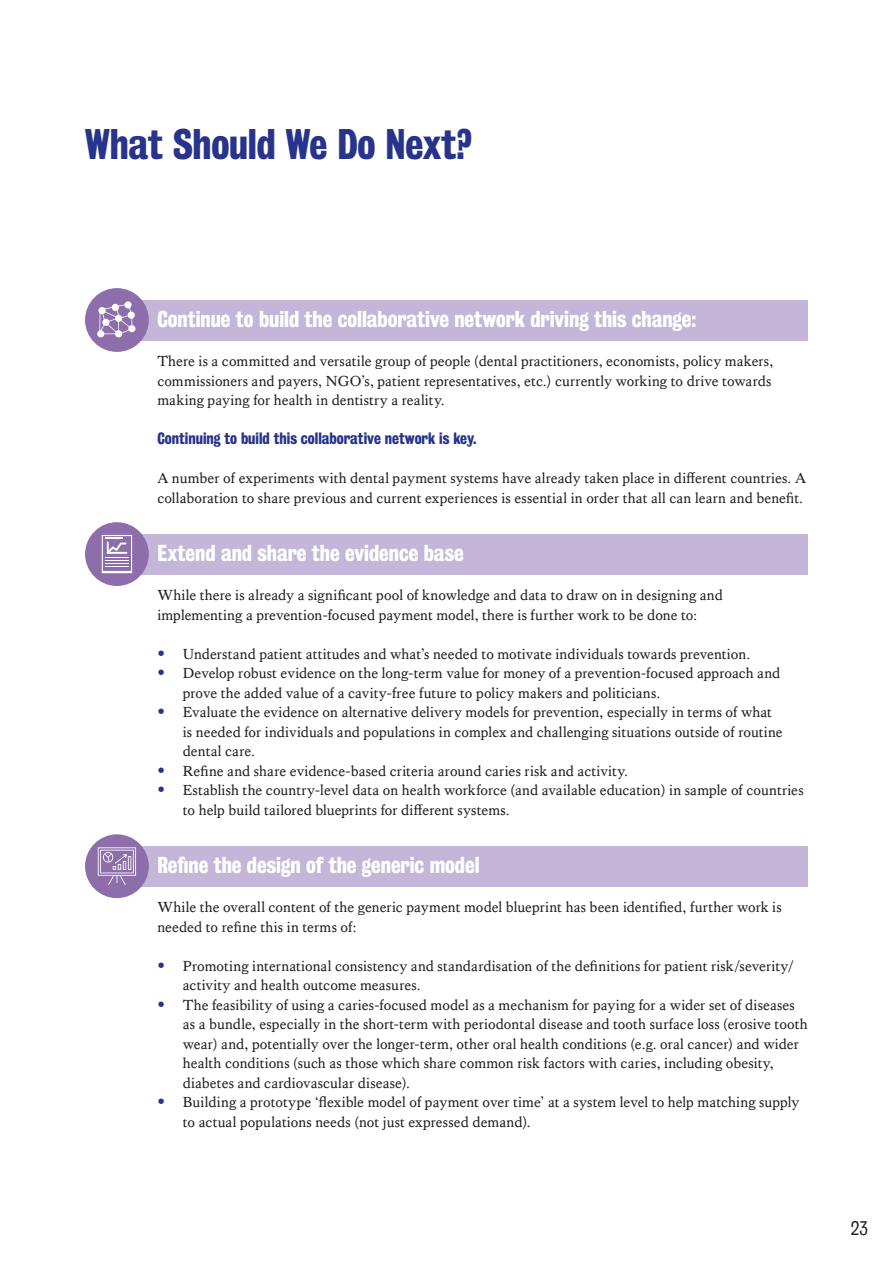
<style>
.page{position:relative;width:893px;height:1263px;background:#fff}
.page>*{position:absolute;margin:0;border:0;box-sizing:border-box;transform-origin:0 0}
.t1{font:39px "Kings Bureau Grot Three Seven";letter-spacing:-.005em;color:#28348b}
.t2{font:21px "Kings Bureau Grot Three Seven";letter-spacing:-.005em;color:#fff}
.t3{font:18px "Kings Bureau Grot Five One";color:#1d1d1b}
.t4{font:15px/19.5px "Kings Caslon Text";letter-spacing:.005em;color:#1d1d1b}
.t5{font:15px "Kings Bureau Grot Three Seven";color:#28348b}
.s1{font-family:"Kings Bureau Grot Five One";color:#28348b}
</style>
<div class="page">
<div style="left:140px;top:300px;width:668px;height:40px;background:#c4b6d8"></div>
<div style="left:140px;top:534px;width:668px;height:40px;background:#c4b6d8"></div>
<div style="left:140px;top:846px;width:668px;height:40px;background:#c4b6d8"></div>
<div style="left:85px;top:288px;width:64px;height:64px;background:#8d6eab;border-radius:50%"></div>
<svg style="left:97px;top:301px;width:38px;height:36px"></svg>
<div style="left:85px;top:522px;width:64px;height:64px;background:#8d6eab;border-radius:50%"></div>
<div style="left:85px;top:834px;width:64px;height:64px;background:#8d6eab;border-radius:50%"></div>
<svg style="left:102px;top:535px;width:30px;height:38px"></svg>
<hr style="left:107px;top:552px;width:20px;height:2px;background:#fff">
<svg style="left:98px;top:847px;width:38px;height:38px"></svg>
<h1 class="t1" style="left:85px;top:121px;width:388px">What Should We Do Next?</h1>
<h2 class="t2" style="left:157px;top:307px;width:540px">Continue to build the collaborative network driving this change:</h2>
<p class="t4" style="left:157px;top:351px;width:618px">There is a committed and versatile group of people (dental practitioners, economists, policy makers, commissioners and payers, NGO’s, patient representatives, etc.) currently working to drive towards making paying for health in dentistry a reality.</p>
<p class="t5" style="left:157px;top:430px;width:321px">Continuing to build this collaborative network is key.</p>
<p class="t4" style="left:157px;top:468px;width:650px">A number of experiments with dental payment systems have already taken place in different countries. A collaboration to share previous and current experiences is essential in order that all can learn and benefit.</p>
<h2 class="t2" style="left:157px;top:541px;width:308px">Extend and share the evidence base</h2>
<p class="t4" style="left:157px;top:585px;width:567px">While there is already a significant pool of knowledge and data to draw on in designing and implementing a prevention-focused payment model, there is further work to be done to:</p>
<p class="t4" style="left:157px;top:644px;width:594px"><span class="s1">•</span> Understand patient attitudes and what’s needed to motivate individuals towards prevention.</p>
<p class="t4" style="left:183px;top:663px;width:599px;text-indent:-26px"><span class="s1">•</span> Develop robust evidence on the long-term value for money of a prevention-focused approach and prove the added value of a cavity-free future to policy makers and politicians.</p>
<p class="t4" style="left:183px;top:702px;width:601px;text-indent:-26px"><span class="s1">•</span> Evaluate the evidence on alternative delivery models for prevention, especially in terms of what is needed for individuals and populations in complex and challenging situations outside of routine dental care.</p>
<p class="t4" style="left:157px;top:761px;width:472px"><span class="s1">•</span> Refine and share evidence-based criteria around caries risk and activity.</p>
<p class="t4" style="left:183px;top:780px;width:622px;text-indent:-26px"><span class="s1">•</span> Establish the country-level data on health workforce (and available education) in sample of countries to help build tailored blueprints for different systems.</p>
<h2 class="t2" style="left:157px;top:853px;width:324px">Refine the design of the generic model</h2>
<p class="t4" style="left:157px;top:897px;width:626px">While the overall content of the generic payment model blueprint has been identified, further work is needed to refine this in terms of:</p>
<p class="t4" style="left:183px;top:956px;width:613px;text-indent:-26px"><span class="s1">•</span> Promoting international consistency and standardisation of the definitions for patient risk/severity/ activity and health outcome measures.</p>
<p class="t4" style="left:183px;top:995px;width:626px;text-indent:-26px"><span class="s1">•</span> The feasibility of using a caries-focused model as a mechanism for paying for a wider set of diseases as a bundle, especially in the short-term with periodontal disease and tooth surface loss (erosive tooth wear) and, potentially over the longer-term, other oral health conditions (e.g. oral cancer) and wider health conditions (such as those which share common risk factors with caries, including obesity, diabetes and cardiovascular disease).</p>
<p class="t4" style="left:183px;top:1092px;width:618px;text-indent:-26px"><span class="s1">•</span> Building a prototype ‘flexible model of payment over time’ at a system level to help matching supply to actual populations needs (not just expressed demand).</p>
<p class="t3" style="left:850px;top:1218px;width:19px">23</p>
</div>
